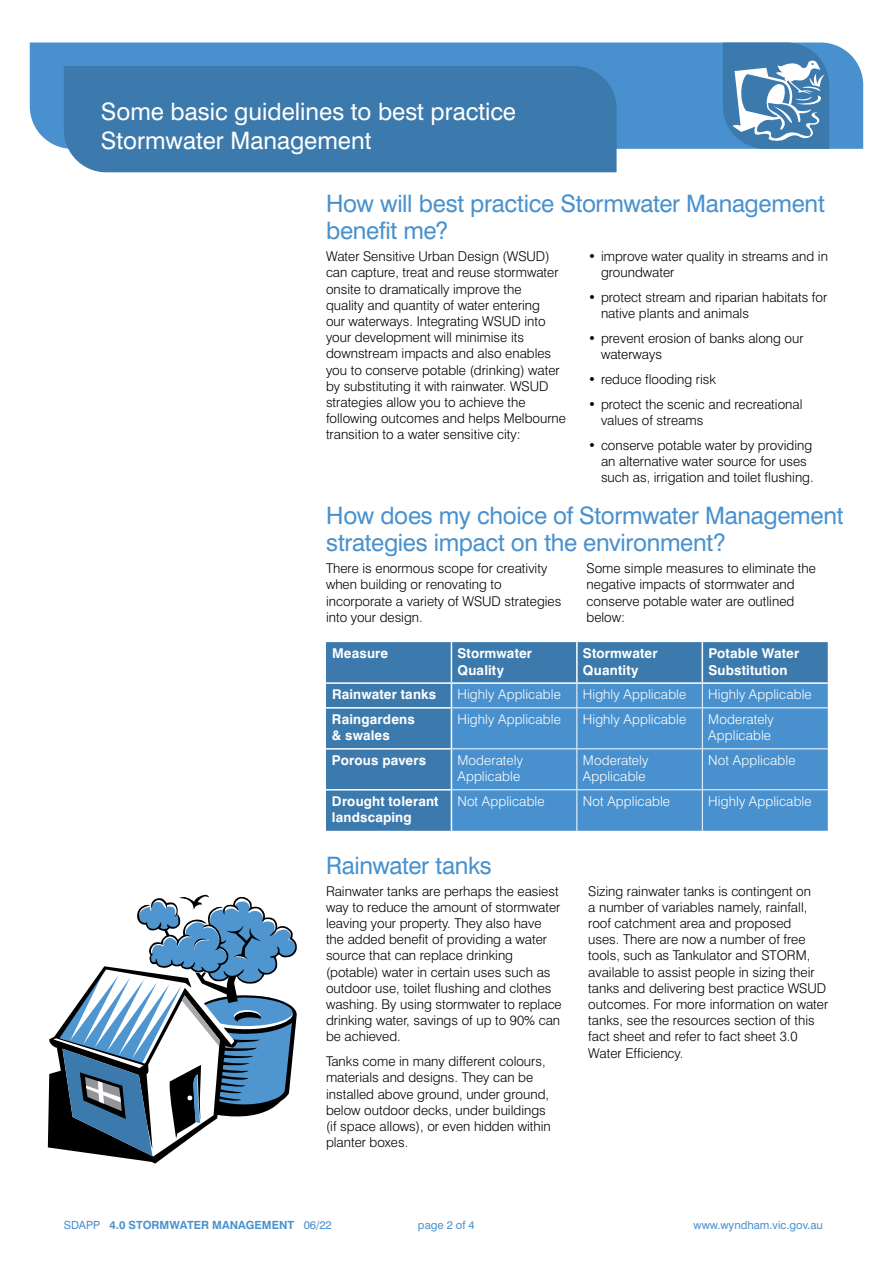
<style>
.page{position:relative;width:893px;height:1263px;background:#fff}
.page>*{position:absolute;margin:0;border:0;box-sizing:border-box;transform-origin:0 0}
.t1{font:24px/27px "Swiss 721 Roman";letter-spacing:-.015em;color:#4891ce}
.t2{font:24px/28.8px "Swiss 721 Roman";color:#fff}
.t3{font:300 13.5px/16.2px "Swiss 721";color:#000}
.t4{font:300 13.5px/16.2px "Swiss 721";letter-spacing:.01em;color:#fff}
.t5{font:700 13.5px/16.2px "Swiss 721";letter-spacing:.01em;color:#fff}
.t6{font:700 11.25px "Swiss 721";color:#4891ce}
.t7{font:11.25px "Swiss 721 Roman";color:#4891ce}
.s1{font-family:"Swiss 721 Roman";font-weight:400}
</style>
<div class="page">
<svg style="left:48px;top:895px;width:249px;height:267px"></svg>
<div style="left:326px;top:642px;width:502px;height:189px;background:#3c7aad"></div>
<div style="left:452px;top:684px;width:376px;height:147px;background:#4891ce"></div>
<hr style="left:451px;top:642px;width:1px;height:40px;background:#fff">
<hr style="left:576px;top:642px;width:2px;height:40px;background:#fff">
<hr style="left:702px;top:642px;width:1px;height:40px;background:#fff">
<hr style="left:326px;top:682px;width:125px;height:2px;background:#fff">
<hr style="left:451px;top:682px;width:126px;height:2px;background:#fff">
<svg style="left:451px;top:684px;width:1px;height:23px"></svg>
<hr style="left:577px;top:682px;width:125px;height:2px;background:#fff">
<hr style="left:702px;top:682px;width:126px;height:2px;background:#fff">
<hr style="left:326px;top:707px;width:126px;height:2px;background:#fff">
<hr style="left:451px;top:709px;width:1px;height:39px;background:#fff">
<hr style="left:326px;top:748px;width:126px;height:1px;background:#fff">
<hr style="left:451px;top:749px;width:1px;height:40px;background:#fff">
<hr style="left:326px;top:789px;width:126px;height:1px;background:#fff">
<hr style="left:451px;top:790px;width:1px;height:41px;background:#fff">
<svg style="left:576px;top:684px;width:1px;height:23px"></svg>
<svg style="left:702px;top:684px;width:1px;height:23px"></svg>
<hr style="left:452px;top:707px;width:125px;height:1px;background:#fff">
<hr style="left:577px;top:707px;width:125px;height:1px;background:#fff">
<hr style="left:576px;top:708px;width:1px;height:40px;background:#fff">
<hr style="left:702px;top:707px;width:126px;height:1px;background:#fff">
<hr style="left:702px;top:708px;width:1px;height:40px;background:#fff">
<hr style="left:452px;top:748px;width:125px;height:1px;background:#fff">
<hr style="left:577px;top:748px;width:125px;height:1px;background:#fff">
<hr style="left:576px;top:749px;width:1px;height:40px;background:#fff">
<hr style="left:702px;top:748px;width:126px;height:1px;background:#fff">
<hr style="left:702px;top:749px;width:1px;height:40px;background:#fff">
<hr style="left:452px;top:789px;width:125px;height:1px;background:#fff">
<hr style="left:577px;top:789px;width:125px;height:1px;background:#fff">
<hr style="left:576px;top:790px;width:1px;height:41px;background:#fff">
<hr style="left:702px;top:789px;width:126px;height:1px;background:#fff">
<hr style="left:702px;top:790px;width:1px;height:41px;background:#fff">
<div style="left:30px;top:43px;width:833px;height:106px;background:#4891ce"></div>
<div style="left:64px;top:66px;width:553px;height:106px;background:#3c7aad"></div>
<svg style="left:723px;top:43px;width:106px;height:106px"></svg>
<h1 class="t2" style="left:101px;top:97px;width:417px">Some basic guidelines to best practice<br>Stormwater Management</h1>
<h1 class="t1" style="left:326px;top:189px;width:500px">How will best practice Stormwater Management benefit me?</h1>
<p class="t3" style="left:326px;top:248px;width:241px">Water Sensitive Urban Design (WSUD) can capture, treat and reuse stormwater onsite to dramatically improve the<br>quality and quantity of water entering<br>our waterways. Integrating WSUD into your development will minimise its downstream impacts and also enables you to conserve potable (drinking) water by substituting it with rainwater. WSUD strategies allow you to achieve the following outcomes and helps Melbourne transition to a water sensitive city:</p>
<p class="t3" style="left:601px;top:248px;width:228px;text-indent:-13px">• improve water quality in streams and in groundwater</p>
<p class="t3" style="left:601px;top:289px;width:228px;text-indent:-13px">• protect stream and riparian habitats for native plants and animals</p>
<p class="t3" style="left:601px;top:330px;width:204px;text-indent:-13px">• prevent erosion of banks along our waterways</p>
<p class="t3" style="left:588px;top:371px;width:129px">• reduce flooding risk</p>
<p class="t3" style="left:601px;top:396px;width:203px;text-indent:-13px">• protect the scenic and recreational values of streams</p>
<p class="t3" style="left:601px;top:436px;width:214px;text-indent:-13px">• conserve potable water by providing an alternative water source for uses such as, irrigation and toilet flushing.</p>
<h1 class="t1" style="left:326px;top:502px;width:519px">How does my choice of Stormwater Management strategies impact on the environment?</h1>
<p class="t3" style="left:326px;top:560px;width:237px">There is enormous scope for creativity when building or renovating to incorporate a variety of WSUD strategies into your design.</p>
<p class="t3" style="left:587px;top:560px;width:231px">Some simple measures to eliminate the negative impacts of stormwater and conserve potable water are outlined below:</p>
<p class="t5" style="left:332px;top:645px;width:58px">Measure</p>
<p class="t5" style="left:457px;top:645px;width:76px">Stormwater<br>Quality</p>
<p class="t5" style="left:583px;top:645px;width:76px">Stormwater<br>Quantity</p>
<p class="t5" style="left:708px;top:645px;width:92px">Potable Water<br>Substitution</p>
<p class="t5" style="left:332px;top:686px;width:106px">Rainwater tanks</p>
<p class="t4" style="left:457px;top:686px;width:105px">Highly Applicable</p>
<p class="t4" style="left:583px;top:686px;width:105px">Highly Applicable</p>
<p class="t4" style="left:708px;top:686px;width:105px">Highly Applicable</p>
<p class="t5" style="left:332px;top:711px;width:84px">Raingardens &amp; swales</p>
<p class="t4" style="left:457px;top:711px;width:105px">Highly Applicable</p>
<p class="t4" style="left:583px;top:711px;width:105px">Highly Applicable</p>
<p class="t4" style="left:708px;top:711px;width:67px">Moderately<br>Applicable</p>
<p class="t5" style="left:332px;top:752px;width:96px">Porous pavers</p>
<p class="t4" style="left:457px;top:752px;width:67px">Moderately<br>Applicable</p>
<p class="t4" style="left:583px;top:752px;width:67px">Moderately<br>Applicable</p>
<p class="t4" style="left:708px;top:752px;width:89px">Not Applicable</p>
<p class="t5" style="left:332px;top:793px;width:108px">Drought tolerant landscaping</p>
<p class="t4" style="left:457px;top:793px;width:89px">Not Applicable</p>
<p class="t4" style="left:583px;top:793px;width:89px">Not Applicable</p>
<p class="t4" style="left:708px;top:793px;width:105px">Highly Applicable</p>
<h1 class="t1" style="left:326px;top:852px;width:167px">Rainwater tanks</h1>
<p class="t3" style="left:326px;top:883px;width:237px">Rainwater tanks are perhaps the easiest way to reduce the amount of stormwater leaving your property. They also have the added benefit of providing a water source that can replace drinking (potable) water in certain uses such as outdoor use, toilet flushing and clothes washing. By using stormwater to replace drinking water, savings of up to 90% can be achieved.</p>
<p class="t3" style="left:326px;top:1053px;width:226px">Tanks come in many different colours, materials and designs. They can be installed above ground, under ground, below outdoor decks, under buildings (if space allows), or even hidden within planter boxes.</p>
<p class="t3" style="left:588px;top:883px;width:241px">Sizing rainwater tanks is contingent on<br>a number of variables namely, rainfall, roof catchment area and proposed<br>uses. There are now a number of free tools, such as Tankulator and STORM, available to assist people in sizing their tanks and delivering best practice WSUD outcomes. For more information on water tanks, see the resources section of this fact sheet and refer to fact sheet 3.0<br>Water Efficiency.</p>
<p class="t6" style="left:64px;top:1218px;width:269px"><span class="s1">SDAPP</span> 4.0 STORMWATER MANAGEMENT <span class="s1">06/22</span></p>
<p class="t7" style="left:418px;top:1218px;width:58px">page 2 of 4</p>
<p class="t7" style="left:693px;top:1218px;width:131px">www.wyndham.vic.gov.au</p>
</div>
